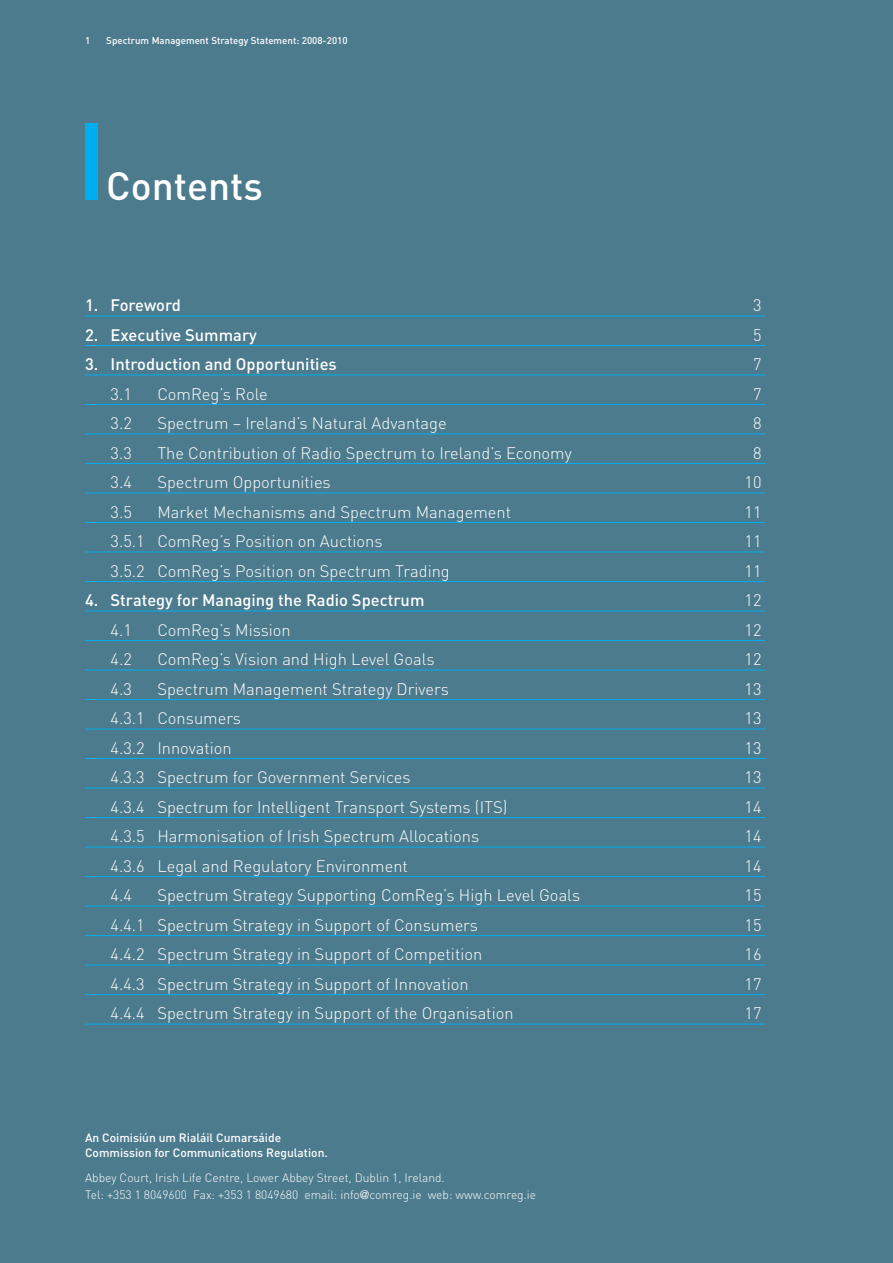
<style>
.page{position:relative;width:893px;height:1263px;background:#4d7b8e}
.page>*{position:absolute;margin:0;border:0;box-sizing:border-box;transform-origin:0 0}
.t1{font:500 39px "DIN";color:#fff}
.t2{font:300 16.5px "DIN";color:#fff}
.t3{font:500 16.5px "DIN";color:#fff}
.t4{font:300 12px/16.5px "DIN";color:#fff}
.t5{font:500 12px/15px "DIN";color:#fff}
.t6{font:500 9.75px "DIN";color:#fff}
.s1{font-family:"Univers"}
</style>
<div class="page">
<div style="left:85px;top:123px;width:13px;height:77px;background:#00aeef"></div>
<hr style="left:85px;top:316px;width:680px;height:1px;background:#00aeef">
<hr style="left:85px;top:345px;width:680px;height:1px;background:#00aeef">
<hr style="left:85px;top:375px;width:680px;height:1px;background:#00aeef">
<hr style="left:85px;top:404px;width:680px;height:1px;background:#00aeef">
<hr style="left:85px;top:434px;width:680px;height:1px;background:#00aeef">
<hr style="left:85px;top:463px;width:680px;height:1px;background:#00aeef">
<hr style="left:85px;top:493px;width:680px;height:1px;background:#00aeef">
<hr style="left:85px;top:522px;width:680px;height:1px;background:#00aeef">
<hr style="left:85px;top:552px;width:680px;height:1px;background:#00aeef">
<hr style="left:85px;top:581px;width:680px;height:1px;background:#00aeef">
<hr style="left:85px;top:611px;width:680px;height:1px;background:#00aeef">
<hr style="left:85px;top:640px;width:680px;height:1px;background:#00aeef">
<hr style="left:85px;top:670px;width:680px;height:1px;background:#00aeef">
<hr style="left:85px;top:699px;width:680px;height:1px;background:#00aeef">
<hr style="left:85px;top:729px;width:680px;height:1px;background:#00aeef">
<hr style="left:85px;top:758px;width:680px;height:1px;background:#00aeef">
<hr style="left:85px;top:788px;width:680px;height:1px;background:#00aeef">
<hr style="left:85px;top:817px;width:680px;height:1px;background:#00aeef">
<hr style="left:85px;top:847px;width:680px;height:1px;background:#00aeef">
<hr style="left:85px;top:876px;width:680px;height:1px;background:#00aeef">
<hr style="left:85px;top:906px;width:680px;height:1px;background:#00aeef">
<hr style="left:85px;top:935px;width:680px;height:1px;background:#00aeef">
<hr style="left:85px;top:965px;width:680px;height:1px;background:#00aeef">
<hr style="left:85px;top:994px;width:680px;height:1px;background:#00aeef">
<hr style="left:85px;top:1024px;width:680px;height:1px;background:#00aeef">
<p class="t6" style="left:85px;top:34px;width:7px">1</p>
<p class="t6" style="left:106px;top:34px;width:243px">Spectrum Management Strategy Statement: 2008-2010</p>
<h1 class="t1" style="left:106px;top:161px;width:158px">Contents</h1>
<p class="t3" style="left:85px;top:295px;width:97px">1. Foreword</p>
<p class="t2" style="left:753px;top:295px;width:10px">3</p>
<p class="t3" style="left:85px;top:324px;width:173px">2. Executive Summary</p>
<p class="t2" style="left:753px;top:325px;width:10px">5</p>
<p class="t3" style="left:85px;top:354px;width:253px">3. Introduction and Opportunities</p>
<p class="t2" style="left:753px;top:354px;width:10px">7</p>
<p class="t2" style="left:111px;top:384px;width:23px">3.1</p>
<p class="t2" style="left:157px;top:384px;width:112px">ComReg’s Role</p>
<p class="t2" style="left:753px;top:384px;width:10px">7</p>
<p class="t2" style="left:111px;top:413px;width:23px">3.2</p>
<p class="t2" style="left:157px;top:413px;width:291px">Spectrum – Ireland’s Natural Advantage</p>
<p class="t2" style="left:753px;top:413px;width:10px">8</p>
<p class="t2" style="left:111px;top:443px;width:23px">3.3</p>
<p class="t2" style="left:157px;top:443px;width:416px">The Contribution of Radio Spectrum to Ireland’s Economy</p>
<p class="t2" style="left:753px;top:443px;width:10px">8</p>
<p class="t2" style="left:111px;top:472px;width:23px">3.4</p>
<p class="t2" style="left:157px;top:472px;width:175px">Spectrum Opportunities</p>
<p class="t2" style="left:745px;top:472px;width:18px">10</p>
<p class="t2" style="left:111px;top:502px;width:23px">3.5</p>
<p class="t2" style="left:157px;top:502px;width:355px">Market Mechanisms and Spectrum Management</p>
<p class="t2" style="left:745px;top:502px;width:18px">11</p>
<p class="t2" style="left:111px;top:531px;width:274px">3.5.1 ComReg’s Position on Auctions</p>
<p class="t2" style="left:745px;top:531px;width:18px">11</p>
<p class="t2" style="left:111px;top:561px;width:341px">3.5.2 ComReg’s Position on Spectrum Trading</p>
<p class="t2" style="left:745px;top:561px;width:18px">11</p>
<p class="t3" style="left:85px;top:590px;width:341px">4. Strategy for Managing the Radio Spectrum</p>
<p class="t2" style="left:745px;top:590px;width:18px">12</p>
<p class="t2" style="left:111px;top:620px;width:23px">4.1</p>
<p class="t2" style="left:157px;top:620px;width:135px">ComReg’s Mission</p>
<p class="t2" style="left:745px;top:620px;width:18px">12</p>
<p class="t2" style="left:111px;top:649px;width:23px">4.2</p>
<p class="t2" style="left:157px;top:649px;width:279px">ComReg’s Vision and High Level Goals</p>
<p class="t2" style="left:745px;top:649px;width:18px">12</p>
<p class="t2" style="left:111px;top:679px;width:23px">4.3</p>
<p class="t2" style="left:157px;top:679px;width:293px">Spectrum Management Strategy Drivers</p>
<p class="t2" style="left:745px;top:679px;width:18px">13</p>
<p class="t2" style="left:111px;top:708px;width:132px">4.3.1 Consumers</p>
<p class="t2" style="left:745px;top:708px;width:18px">13</p>
<p class="t2" style="left:111px;top:738px;width:123px">4.3.2 Innovation</p>
<p class="t2" style="left:745px;top:738px;width:18px">13</p>
<p class="t2" style="left:111px;top:767px;width:302px">4.3.3 Spectrum for Government Services</p>
<p class="t2" style="left:745px;top:767px;width:18px">13</p>
<p class="t2" style="left:111px;top:797px;width:398px">4.3.4 Spectrum for Intelligent Transport Systems (ITS)</p>
<p class="t2" style="left:745px;top:797px;width:18px">14</p>
<p class="t2" style="left:111px;top:826px;width:370px">4.3.5 Harmonisation of Irish Spectrum Allocations</p>
<p class="t2" style="left:745px;top:826px;width:18px">14</p>
<p class="t2" style="left:111px;top:856px;width:299px">4.3.6 Legal and Regulatory Environment</p>
<p class="t2" style="left:745px;top:856px;width:18px">14</p>
<p class="t2" style="left:111px;top:885px;width:23px">4.4</p>
<p class="t2" style="left:157px;top:885px;width:424px">Spectrum Strategy Supporting ComReg’s High Level Goals</p>
<p class="t2" style="left:745px;top:885px;width:18px">15</p>
<p class="t2" style="left:111px;top:915px;width:369px">4.4.1 Spectrum Strategy in Support of Consumers</p>
<p class="t2" style="left:745px;top:915px;width:18px">15</p>
<p class="t2" style="left:111px;top:944px;width:373px">4.4.2 Spectrum Strategy in Support of Competition</p>
<p class="t2" style="left:745px;top:944px;width:18px">16</p>
<p class="t2" style="left:111px;top:974px;width:360px">4.4.3 Spectrum Strategy in Support of Innovation</p>
<p class="t2" style="left:745px;top:974px;width:18px">17</p>
<p class="t2" style="left:111px;top:1003px;width:405px">4.4.4 Spectrum Strategy in Support of the Organisation</p>
<p class="t2" style="left:745px;top:1003px;width:18px">17</p>
<p class="t5" style="left:85px;top:1130px;width:244px">An Coimisiún um Rialáil Cumarsáide<br>Commission for Communications Regulation.</p>
<p class="t4" style="left:85px;top:1169px;width:453px">Abbey Court, Irish Life Centre, Lower Abbey Street, Dublin 1, Ireland.<br>Tel: +353 1 8049600 Fax: +353 1 8049680 email: info<span class="s1">@</span>comreg.ie web: www.comreg.ie</p>
</div>
